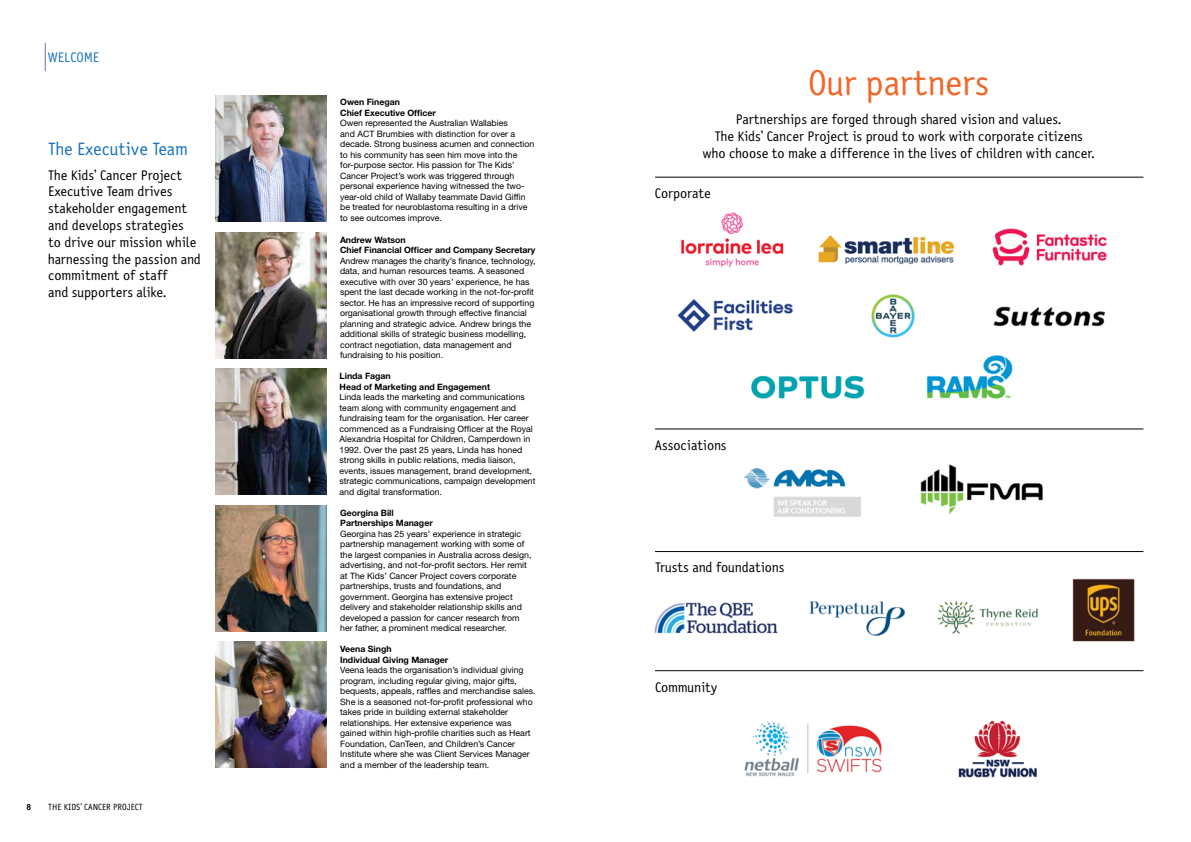
<style>
.page{position:relative;width:1191px;height:842px;background:#fff}
.page>*{position:absolute;margin:0;border:0;box-sizing:border-box;transform-origin:0 0}
.t1{font:36px "Saturday Sans ICG";color:#f26829}
.t2{font:18px "Saturday Sans ICG";color:#1c75bc}
.t3{font:14px/16.8px "Saturday Sans ICG";color:#000;text-align:center}
.t4{font:14px "Saturday Sans ICG";color:#1c75bc}
.t5{font:9px "Saturday Sans ICG";color:#000}
.t6{font:9px "Saturday Sans ICG Bold";color:#000}
.t7{font:8.8px/10.5px "Helvetica Neue";color:#000}
.t8{font:700 8.8px/10.5px "Helvetica Neue";color:#000}
</style>
<div class="page">
<img style="left:654px;top:578px;width:481px;height:64px">
<img style="left:677px;top:212px;width:430px;height:187px">
<img style="left:744px;top:464px;width:299px;height:53px">
<img style="left:744px;top:720px;width:293px;height:58px">
<hr style="left:655px;top:429px;width:488px;height:1px;background:#000">
<hr style="left:655px;top:177px;width:488px;height:1px;background:#000">
<hr style="left:655px;top:551px;width:488px;height:1px;background:#000">
<hr style="left:655px;top:670px;width:488px;height:1px;background:#000">
<img style="left:215px;top:96px;width:111px;height:126px">
<img style="left:215px;top:369px;width:111px;height:126px">
<img style="left:215px;top:232px;width:111px;height:126px">
<img style="left:215px;top:505px;width:111px;height:126px">
<img style="left:215px;top:642px;width:111px;height:126px">
<svg style="left:45px;top:43px;width:1px;height:28px"></svg>
<h3 class="t4" style="left:48px;top:49px;width:53px">WELCOME</h3>
<h2 class="t2" style="left:48px;top:139px;width:141px">The Executive Team</h2>
<h3 class="t3" style="left:48px;top:166px;width:154px;text-align:left">The Kids’ Cancer Project<br>Executive Team drives stakeholder engagement and develops strategies<br>to drive our mission while harnessing the passion and commitment of staff<br>and supporters alike.</h3>
<p class="t6" style="left:27px;top:801px;width:6px">8</p>
<p class="t5" style="left:48px;top:802px;width:96px">THE KIDS’ CANCER PROJECT</p>
<p class="t8" style="left:340px;top:97px;width:97px">Owen Finegan<br>Chief Executive Officer</p>
<p class="t7" style="left:340px;top:118px;width:196px">Owen represented the Australian Wallabies<br>and ACT Brumbies with distinction for over a decade. Strong business acumen and connection to his community has seen him move into the for-purpose sector. His passion for The Kids’ Cancer Project’s work was triggered through personal experience having witnessed the two&shy;year-old child of Wallaby teammate David Giffin be treated for neuroblastoma resulting in a drive to see outcomes improve.</p>
<p class="t8" style="left:340px;top:234px;width:197px">Andrew Watson<br>Chief Financial Officer and Company Secretary</p>
<p class="t7" style="left:340px;top:255px;width:197px">Andrew manages the charity’s finance, technology, data, and human resources teams. A seasoned executive with over 30 years’ experience, he has spent the last decade working in the not-for-profit sector. He has an impressive record of supporting organisational growth through effective financial planning and strategic advice. Andrew brings the additional skills of strategic business modelling, contract negotiation, data management and fundraising to his position.</p>
<p class="t8" style="left:339px;top:370px;width:152px">Linda Fagan<br>Head of Marketing and Engagement</p>
<p class="t7" style="left:339px;top:392px;width:197px">Linda leads the marketing and communications team along with community engagement and fundraising team for the organisation. Her career commenced as a Fundraising Officer at the Royal Alexandria Hospital for Children, Camperdown in 1992. Over the past 25 years, Linda has honed strong skills in public relations, media liaison, events, issues management, brand development, strategic communications, campaign development and digital transformation.</p>
<p class="t8" style="left:340px;top:507px;width:94px">Georgina Bill<br>Partnerships Manager</p>
<p class="t7" style="left:340px;top:528px;width:193px">Georgina has 25 years’ experience in strategic partnership management working with some of the largest companies in Australia across design, advertising, and not-for-profit sectors. Her remit at The Kids’ Cancer Project covers corporate partnerships, trusts and foundations, and government. Georgina has extensive project delivery and stakeholder relationship skills and developed a passion for cancer research from her father, a prominent medical researcher.</p>
<p class="t8" style="left:340px;top:643px;width:110px">Veena Singh<br>Individual Giving Manager</p>
<p class="t7" style="left:340px;top:664px;width:197px">Veena leads the organisation’s individual giving program, including regular giving, major gifts, bequests, appeals, raffles and merchandise sales.<br>She is a seasoned not-for-profit professional who takes pride in building external stakeholder relationships. Her extensive experience was gained within high-profile charities such as Heart Foundation, CanTeen, and Children’s Cancer Institute where she was Client Services Manager and a member of the leadership team.</p>
<h1 class="t1" style="left:808px;top:62px;width:183px">Our partners</h1>
<h3 class="t3" style="left:702px;top:111px;width:394px">Partnerships are forged through shared vision and values.<br>The Kids’ Cancer Project is proud to work with corporate citizens who choose to make a difference in the lives of children with cancer.</h3>
<h3 class="t3" style="left:655px;top:185px;width:57px">Corporate</h3>
<h3 class="t3" style="left:655px;top:437px;width:73px">Associations</h3>
<h3 class="t3" style="left:655px;top:558px;width:131px">Trusts and foundations</h3>
<h3 class="t3" style="left:655px;top:678px;width:64px">Community</h3>
</div>
